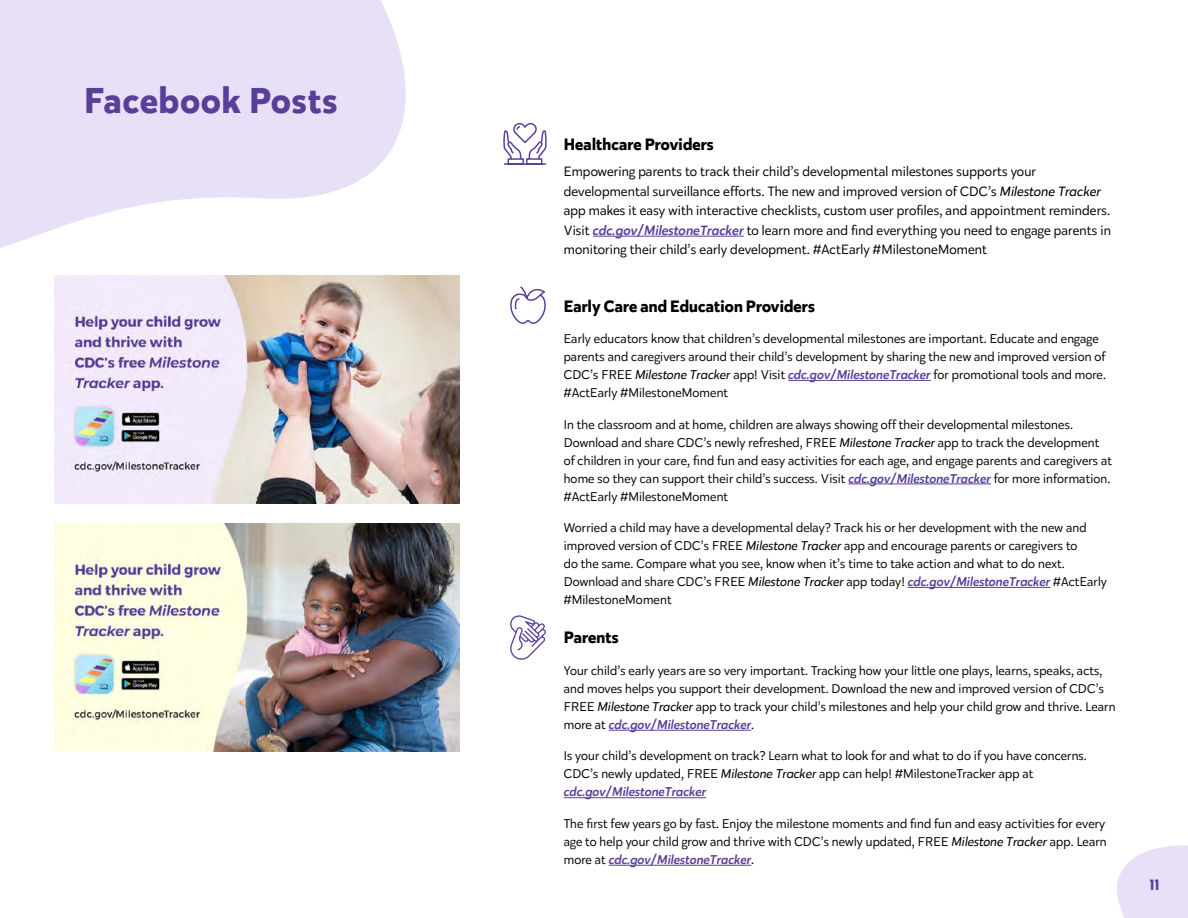
<style>
.page{position:relative;width:1188px;height:918px;background:#fff}
.page>*{position:absolute;margin:0;border:0;box-sizing:border-box;transform-origin:0 0}
.t1{font:700 36px "Karu";letter-spacing:.03em;color:#5a3f99}
.t2{font:700 16.5px "Karu";letter-spacing:.01em;color:#000}
.t3{font:700 15px "Karu";color:#5a3f99}
.t4{font:13.5px/19.5px "Karu";letter-spacing:.01em;color:#000}
.t5{font:12.75px/18px "Karu";letter-spacing:.01em;color:#000}
.t6{font:italic 500 12.75px "Karu";letter-spacing:.01em;color:#5a3f99}
.s1{font-style:italic}
.s2{font-weight:500;font-style:italic;color:#5a3f99}
</style>
<div class="page">
<svg style="left:1117px;top:845px;width:71px;height:73px;background:#eae3f7"></svg>
<hr style="left:593px;top:236px;width:151px;height:1px;background:#5a3f99">
<hr style="left:788px;top:380px;width:143px;height:1px;background:#5a3f99">
<hr style="left:848px;top:484px;width:143px;height:1px;background:#5a3f99">
<hr style="left:908px;top:587px;width:142px;height:1px;background:#5a3f99">
<hr style="left:609px;top:730px;width:142px;height:1px;background:#5a3f99">
<hr style="left:564px;top:797px;width:142px;height:1px;background:#5a3f99">
<hr style="left:609px;top:865px;width:142px;height:1px;background:#5a3f99">
<svg style="left:0;top:0;width:460px;height:287px;fill:#e8e0f7"></svg>
<svg style="left:503px;top:123px;width:44px;height:42px"></svg>
<svg style="left:510px;top:286px;width:36px;height:38px"></svg>
<svg style="left:510px;top:615px;width:36px;height:45px"></svg>
<img style="left:54px;top:275px;width:405px;height:228px">
<img style="left:54px;top:524px;width:405px;height:228px">
<h3 class="t1" style="left:84px;top:75px;width:255px">Facebook Posts</h3>
<h4 class="t2" style="left:564px;top:133px;width:152px">Healthcare Providers</h4>
<p class="t4" style="left:564px;top:162px;width:549px">Empowering parents to track their child’s developmental milestones supports your developmental surveillance efforts. The new and improved version of CDC’s <span class="s1">Milestone Tracker </span>app makes it easy with interactive checklists, custom user profles, and appointment reminders.<br>Visit <span class="s2">cdc.gov/MilestoneTracker</span> to learn more and fnd everything you need to engage parents in monitoring their child’s early development. #ActEarly #MilestoneMoment</p>
<h4 class="t2" style="left:564px;top:294px;width:253px">Early Care and Education Providers</h4>
<p class="t5" style="left:564px;top:330px;width:544px">Early educators know that children’s developmental milestones are important. Educate and engage parents and caregivers around their child’s development by sharing the new and improved version of CDC’s FREE <span class="s1">Milestone Tracker</span> app! Visit <span class="s2">cdc.gov/MilestoneTracker</span> for promotional tools and more. #ActEarly #MilestoneMoment</p>
<p class="t5" style="left:564px;top:415px;width:550px">In the classroom and at home, children are always showing off their developmental milestones.<br>Download and share CDC’s newly refreshed, FREE <span class="s1">Milestone Tracker</span> app to track the development of children in your care, fnd fun and easy activities for each age, and engage parents and caregivers at home so they can support their child’s success. Visit <span class="s2">cdc.gov/MilestoneTracker</span> for more information. #ActEarly #MilestoneMoment</p>
<p class="t5" style="left:564px;top:519px;width:545px">Worried a child may have a developmental delay? Track his or her development with the new and improved version of CDC’s FREE <span class="s1">Milestone Tracker</span> app and encourage parents or caregivers to<br>do the same. Compare what you see, know when it’s time to take action and what to do next.<br>Download and share CDC’s FREE <span class="s1">Milestone Tracker</span> app today! <span class="s2">cdc.gov/MilestoneTracker</span> #ActEarly #MilestoneMoment</p>
<h4 class="t2" style="left:564px;top:626px;width:57px">Parents</h4>
<p class="t5" style="left:564px;top:661px;width:553px">Your child’s early years are so very important. Tracking how your little one plays, learns, speaks, acts, and moves helps you support their development. Download the new and improved version of CDC’s FREE <span class="s1">Milestone Tracker</span> app to track your child’s milestones and help your child grow and thrive. Learn more at <span class="s2">cdc.gov/MilestoneTracker</span>.</p>
<p class="t5" style="left:564px;top:747px;width:525px">Is your child’s development on track? Learn what to look for and what to do if you have concerns.<br>CDC’s newly updated, FREE <span class="s1">Milestone Tracker</span> app can help! #MilestoneTracker app at</p>
<p class="t6" style="left:564px;top:783px;width:144px">cdc.gov/MilestoneTracker</p>
<p class="t5" style="left:564px;top:814px;width:544px;text-align:justify">The frst few years go by fast. Enjoy the milestone moments and fnd fun and easy activities for every age to help your child grow and thrive with CDC’s newly updated, FREE <span class="s1">Milestone Tracker</span> app. Learn more at <span class="s2">cdc.gov/MilestoneTracker</span>.</p>
<p class="t3" style="left:1150px;top:874px;width:11px">11</p>
</div>
